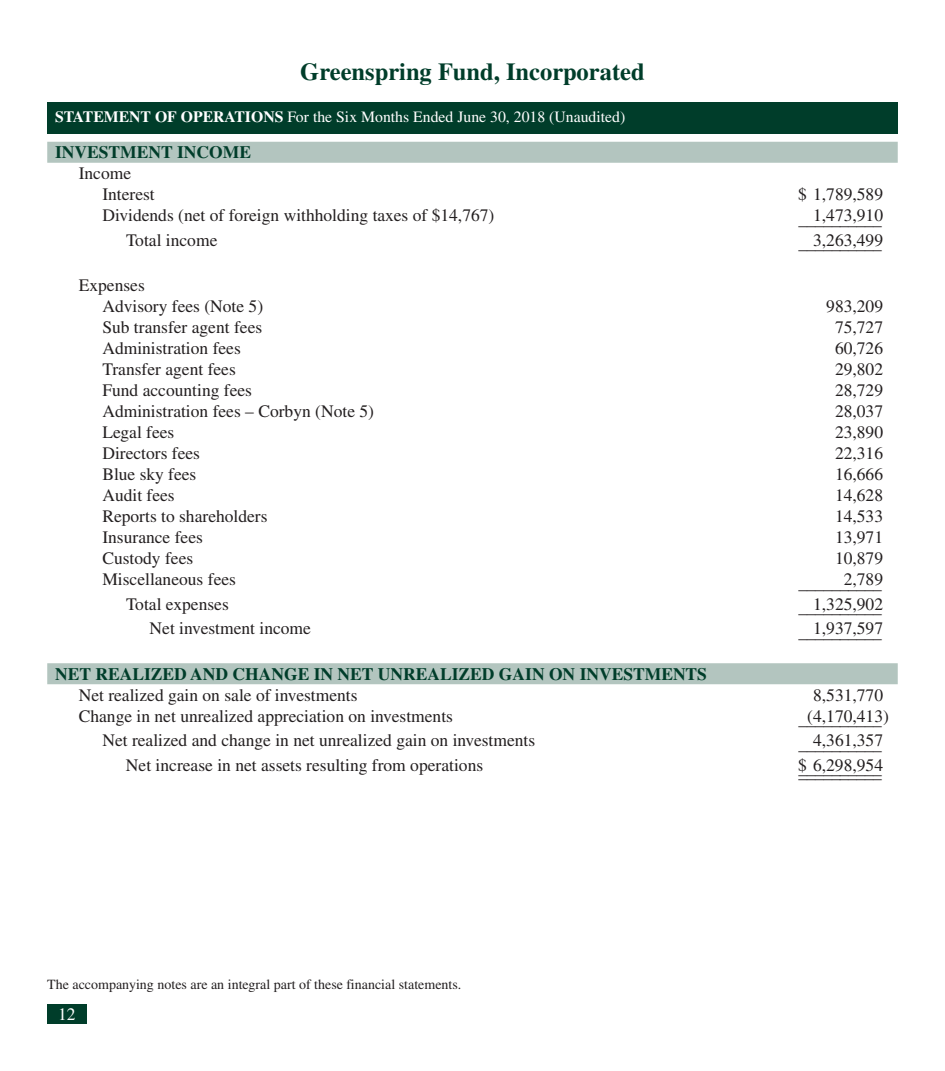
<style>
.page{position:relative;width:945px;height:1071px;background:#fff}
.page>*{position:absolute;margin:0;border:0;box-sizing:border-box;transform-origin:0 0}
.t1{font:700 24.5px "Times";color:#003d2a}
.t2{font:17.5px/21px "Times";color:#231f20}
.t3{font:700 17.5px "Times";color:#003d2a}
.t4{font:17.5px "Times";color:#fff}
.t5{font:15.75px "Times";color:#fff}
.t6{font:14px "Times";color:#231f20}
.s1{font-weight:700}
</style>
<div class="page">
<div style="left:47px;top:1004px;width:40px;height:20px;background:#003d2a"></div>
<div style="left:47px;top:142px;width:851px;height:21px;background:#b3c5bf"></div>
<div style="left:47px;top:663px;width:851px;height:21px;background:#b3c5bf"></div>
<div style="left:47px;top:102px;width:851px;height:32px;background:#003d2a"></div>
<h1 class="t1" style="left:300px;top:64px;width:346px">Greenspring Fund, Incorporated</h1>
<p class="t5" style="left:55px;top:111px;width:572px"><span class="s1">STATEMENT OF OPERATIONS</span> For the Six Months Ended June 30, 2018 (Unaudited)</p>
<p class="t3" style="left:55px;top:147px;width:197px">INVESTMENT INCOME</p>
<p class="t2" style="left:102px;top:165px;width:54px;text-indent:-24px">Income<br>Interest</p>
<p class="t2" style="left:798px;top:186px;width:87px">$ 1,789,589</p>
<p class="t2" style="left:102px;top:207px;width:394px">Dividends (net of foreign withholding taxes of $14,767)</p>
<p class="t2" style="left:798px;top:210px;width:86px">_ _1_,_4_7_3_, _9 _1 _0</p>
<p class="t2" style="left:126px;top:231px;width:93px">Total income</p>
<p class="t2" style="left:798px;top:235px;width:86px">_ _3_,_2_6_3_, _4 _9 _9</p>
<p class="t2" style="left:102px;top:277px;width:162px;text-indent:-24px">Expenses<br>Advisory fees (Note 5)</p>
<p class="t2" style="left:826px;top:298px;width:58px">983,209</p>
<p class="t2" style="left:102px;top:319px;width:161px">Sub transfer agent fees</p>
<p class="t2" style="left:835px;top:319px;width:50px">75,727</p>
<p class="t2" style="left:102px;top:340px;width:140px">Administration fees</p>
<p class="t2" style="left:835px;top:340px;width:50px">60,726</p>
<p class="t2" style="left:102px;top:361px;width:135px">Transfer agent fees</p>
<p class="t2" style="left:835px;top:361px;width:50px">29,802</p>
<p class="t2" style="left:102px;top:382px;width:151px">Fund accounting fees</p>
<p class="t2" style="left:835px;top:382px;width:50px">28,729</p>
<p class="t2" style="left:102px;top:403px;width:273px">Administration fees – Corbyn (Note 5)</p>
<p class="t2" style="left:835px;top:403px;width:50px">28,037</p>
<p class="t2" style="left:102px;top:424px;width:74px">Legal fees</p>
<p class="t2" style="left:835px;top:424px;width:50px">23,890</p>
<p class="t2" style="left:102px;top:445px;width:99px">Directors fees</p>
<p class="t2" style="left:835px;top:445px;width:50px">22,316</p>
<p class="t2" style="left:102px;top:466px;width:96px">Blue sky fees</p>
<p class="t2" style="left:835px;top:466px;width:50px">16,666</p>
<p class="t2" style="left:102px;top:487px;width:74px">Audit fees</p>
<p class="t2" style="left:835px;top:487px;width:50px">14,628</p>
<p class="t2" style="left:102px;top:508px;width:167px">Reports to shareholders</p>
<p class="t2" style="left:835px;top:508px;width:50px">14,533</p>
<p class="t2" style="left:102px;top:529px;width:102px">Insurance fees</p>
<p class="t2" style="left:835px;top:529px;width:50px">13,971</p>
<p class="t2" style="left:102px;top:550px;width:92px">Custody fees</p>
<p class="t2" style="left:835px;top:550px;width:50px">10,879</p>
<p class="t2" style="left:102px;top:571px;width:135px">Miscellaneous fees</p>
<p class="t2" style="left:798px;top:574px;width:86px">______2_,_7_8_9</p>
<p class="t2" style="left:126px;top:595px;width:104px">Total expenses</p>
<p class="t2" style="left:798px;top:599px;width:86px">_ _1_,_3_2_5_, _9 _0 _2</p>
<p class="t2" style="left:150px;top:620px;width:163px">Net investment income</p>
<p class="t2" style="left:798px;top:623px;width:86px">_ _1_,_9_3_7_, _5 _9 _7</p>
<p class="t3" style="left:55px;top:668px;width:653px">NET REALIZED AND CHANGE IN NET UNREALIZED GAIN ON INVESTMENTS</p>
<p class="t2" style="left:79px;top:686px;width:280px">Net realized gain on sale of investments</p>
<p class="t2" style="left:813px;top:686px;width:71px">8,531,770</p>
<p class="t2" style="left:79px;top:707px;width:376px">Change in net unrealized appreciation on investments</p>
<p class="t2" style="left:798px;top:707px;width:92px">_ _( 4_,_1_7_0_, _4 _1 _3 )</p>
<p class="t2" style="left:102px;top:732px;width:434px">Net realized and change in net unrealized gain on investments</p>
<p class="t2" style="left:798px;top:735px;width:86px">_ _4_,_3_6_1_, _3 _5 _7</p>
<p class="t2" style="left:126px;top:756px;width:359px">Net increase in net assets resulting from operations</p>
<p class="t2" style="left:798px;top:758px;width:87px">$_ _6_,_2_9_8_, _9 _5 _4</p>
<p class="t2" style="left:798px;top:763px;width:85px">__________</p>
<p class="t6" style="left:47px;top:980px;width:416px">The accompanying notes are an integral part of these financial statements.</p>
<p class="t4" style="left:58px;top:1008px;width:19px">12</p>
</div>
